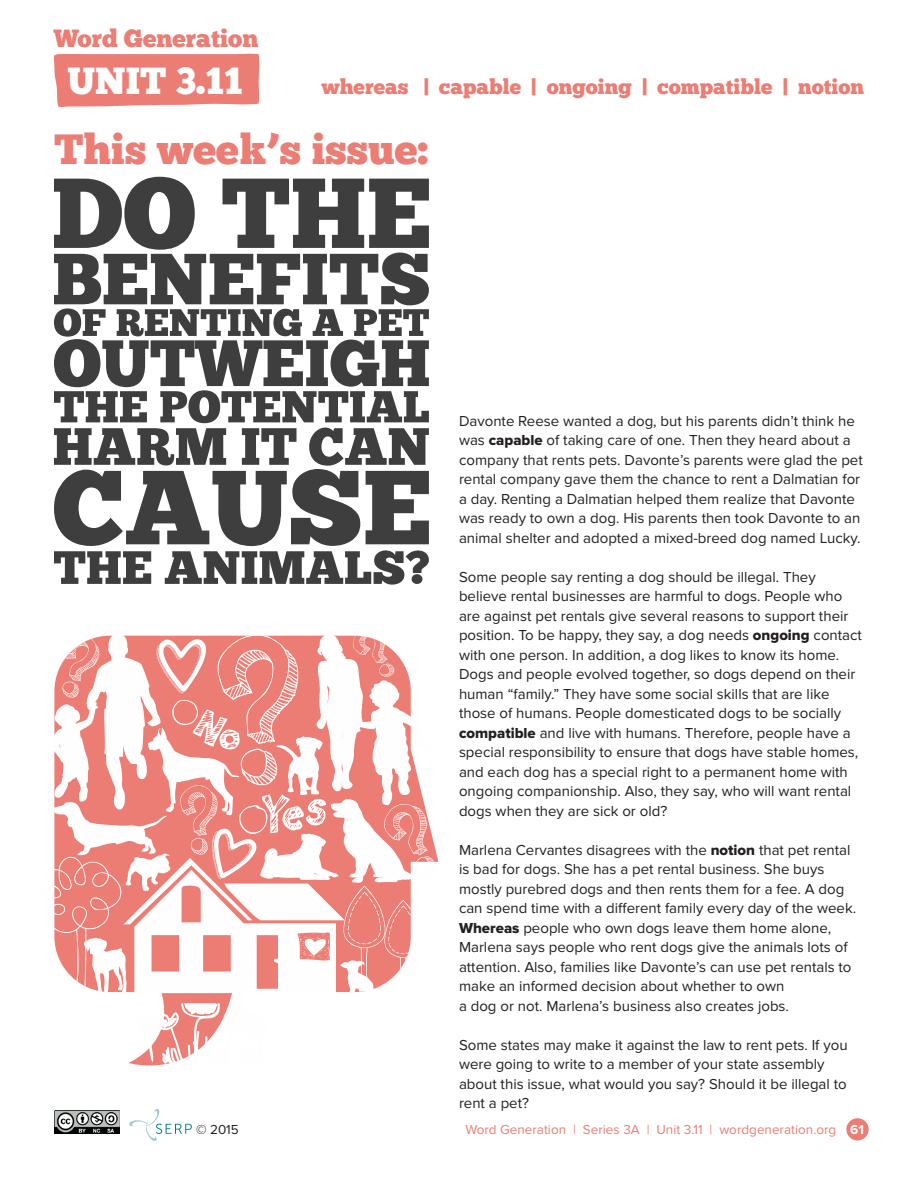
<style>
.page{position:relative;width:918px;height:1188px;background:#fff}
.page>*{position:absolute;margin:0;border:0;box-sizing:border-box;transform-origin:0 0}
.t1{font:42px "Chunk Five Ex";color:#eb7d74}
.t2{font:37.5px "Chunk Five Ex";color:#fffefe}
.t3{font:24.75px "Chunk Five Ex";color:#eb7d74}
.t4{font:21px "Chunk Five Ex";color:#eb7d74}
.t5{font:15px/19.5px "Proxima Nova";color:#231f20}
.t6{font:13.5px "Proxima Nova";color:#eb7d74}
.t7{font:13.5px "Proxima Nova";color:#231f20}
.s1{font-family:"Proxima Nova Extrabld"}
.s2{font-weight:700;color:#fffefe}
</style>
<div class="page">
<img style="left:54px;top:1111px;width:66px;height:23px">
<svg style="left:129px;top:1109px;width:63px;height:32px"></svg>
<svg style="left:54px;top:177px;width:375px;height:408px"></svg>
<svg style="left:54px;top:53px;width:206px;height:54px"></svg>
<div style="left:846px;top:1118px;width:23px;height:22px;background:#eb7d74;border-radius:50%"></div>
<svg style="left:54px;top:635px;width:384px;height:362px"></svg>
<svg style="left:138px;top:1003px;width:92px;height:63px"></svg>
<p class="t3" style="left:54px;top:20px;width:206px">Word Generation</p>
<p class="t2" style="left:68px;top:53px;width:177px">UNIT 3.11</p>
<p class="t4" style="left:321px;top:71px;width:544px">whereas | capable | ongoing | compatible | notion</p>
<p class="t1" style="left:54px;top:118px;width:376px">This week’s issue:</p>
<p class="t7" style="left:196px;top:1122px;width:44px">© 2015</p>
<p class="t5" style="left:459px;top:411px;width:405px">Davonte Reese wanted a dog, but his parents didn’t think he was <span class="s1">capable</span> of taking care of one. Then they heard about a company that rents pets. Davonte’s parents were glad the pet rental company gave them the chance to rent a Dalmatian for a day. Renting a Dalmatian helped them realize that Davonte was ready to own a dog. His parents then took Davonte to an animal shelter and adopted a mixed-breed dog named Lucky.</p>
<p class="t5" style="left:459px;top:567px;width:405px">Some people say renting a dog should be illegal. They believe rental businesses are harmful to dogs. People who are against pet rentals give several reasons to support their position. To be happy, they say, a dog needs <span class="s1">ongoing</span> contact with one person. In addition, a dog likes to know its home.<br>Dogs and people evolved together, so dogs depend on their human “family.” They have some social skills that are like those of humans. People domesticated dogs to be socially <span class="s1">compatible</span> and live with humans. Therefore, people have a special responsibility to ensure that dogs have stable homes, and each dog has a special right to a permanent home with ongoing companionship. Also, they say, who will want rental dogs when they are sick or old?</p>
<p class="t5" style="left:459px;top:840px;width:399px">Marlena Cervantes disagrees with the <span class="s1">notion</span> that pet rental is bad for dogs. She has a pet rental business. She buys mostly purebred dogs and then rents them for a fee. A dog can spend time with a different family every day of the week.<br><span class="s1">Whereas</span> people who own dogs leave them home alone, Marlena says people who rent dogs give the animals lots of attention. Also, families like Davonte’s can use pet rentals to make an informed decision about whether to own<br>a dog or not. Marlena’s business also creates jobs.</p>
<p class="t5" style="left:459px;top:1035px;width:390px">Some states may make it against the law to rent pets. If you were going to write to a member of your state assembly about this issue, what would you say? Should it be illegal to rent a pet?</p>
<p class="t6" style="left:465px;top:1122px;width:400px">Word Generation | Series 3A | Unit 3.11 | wordgeneration.org <span class="s2">61</span></p>
</div>
